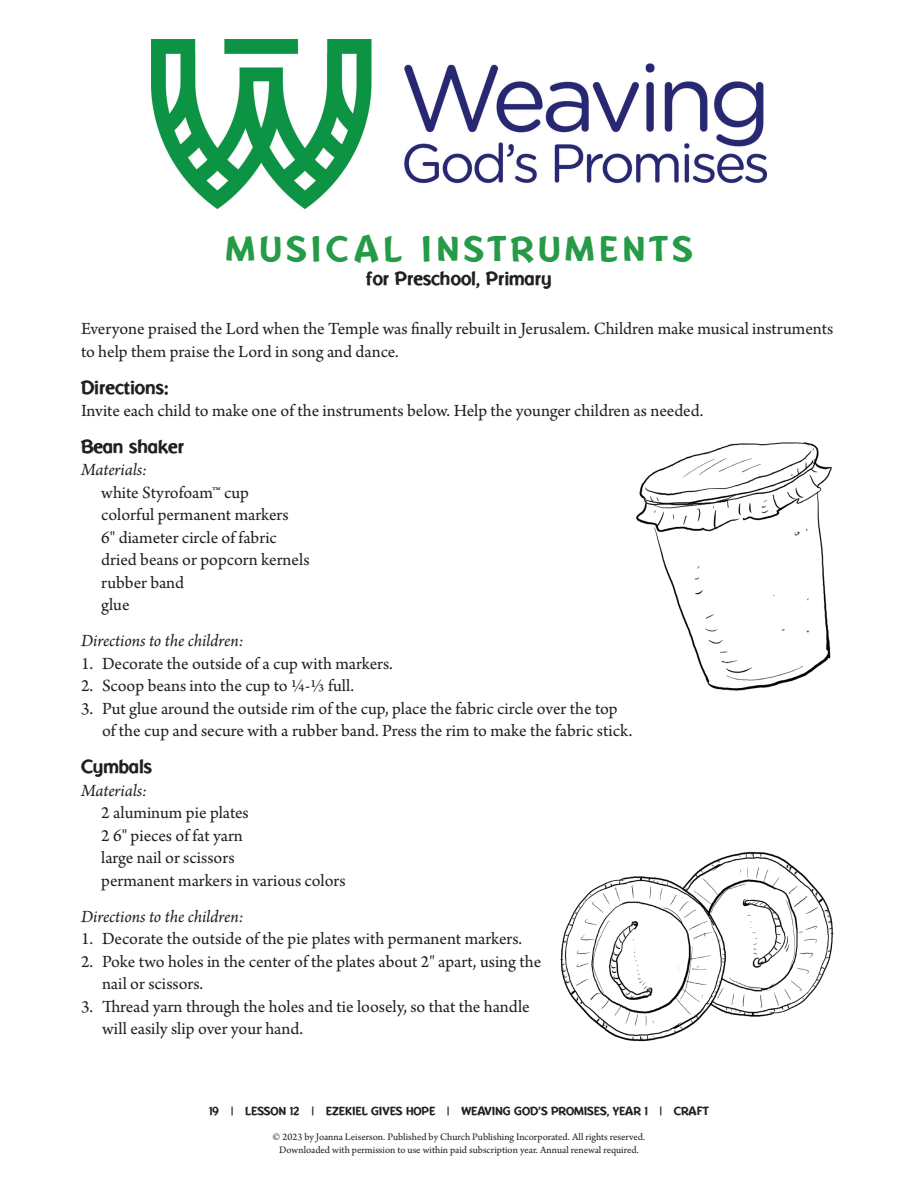
<style>
.page{position:relative;width:918px;height:1188px;background:#fff}
.page>*{position:absolute;margin:0;border:0;box-sizing:border-box;transform-origin:0 0}
.t1{font:36px "Res Publica";letter-spacing:.13em;color:#269b47}
.t2{font:19.5px "Res Publica";color:#231f20}
.t3{font:18px/22.5px "Arno Pro";color:#231f20}
.t4{font:italic 18px "Arno Pro";letter-spacing:-.005em;color:#231f20}
.t5{font:12px "Res Publica";color:#231f20}
.t6{font:10.5px/12.6px "Arno Pro";color:#231f20;text-align:center}
</style>
<div class="page">
<img style="left:636px;top:442px;width:196px;height:249px">
<img style="left:560px;top:851px;width:274px;height:191px">
<img style="left:152px;top:39px;width:614px;height:169px">
<h1 class="t1" style="left:226px;top:227px;width:468px">MUSICAL INSTRUMENTS</h1>
<p class="t2" style="left:366px;top:266px;width:187px">for Preschool, Primary</p>
<p class="t3" style="left:81px;top:318px;width:754px">Everyone praised the Lord when the Temple was finally rebuilt in Jerusalem. Children make musical instruments to help them praise the Lord in song and dance.</p>
<p class="t2" style="left:81px;top:375px;width:90px">Directions:</p>
<p class="t3" style="left:81px;top:400px;width:624px">Invite each child to make one of the instruments below. Help the younger children as needed.</p>
<p class="t2" style="left:81px;top:434px;width:104px">Bean shaker</p>
<p class="t4" style="left:81px;top:460px;width:68px">Materials:</p>
<p class="t3" style="left:101px;top:482px;width:210px">white Styrofoam™ cup<br>colorful permanent markers<br>6" diameter circle of fabric dried beans or popcorn kernels rubber band<br>glue</p>
<p class="t4" style="left:81px;top:631px;width:164px">Directions to the children:</p>
<p class="t3" style="left:81px;top:653px;width:313px">1. Decorate the outside of a cup with markers.</p>
<p class="t3" style="left:81px;top:676px;width:275px">2. Scoop beans into the cup to ¼-⅓ full.</p>
<p class="t3" style="left:102px;top:698px;width:532px;text-indent:-21px">3. Put glue around the outside rim of the cup, place the fabric circle over the top of the cup and secure with a rubber band. Press the rim to make the fabric stick.</p>
<p class="t2" style="left:81px;top:755px;width:73px">Cymbals</p>
<p class="t4" style="left:81px;top:780px;width:68px">Materials:</p>
<p class="t3" style="left:101px;top:803px;width:246px">2 aluminum pie plates<br>2 6" pieces of fat yarn<br>large nail or scissors<br>permanent markers in various colors</p>
<p class="t4" style="left:81px;top:906px;width:164px">Directions to the children:</p>
<p class="t3" style="left:81px;top:929px;width:443px">1. Decorate the outside of the pie plates with permanent markers.</p>
<p class="t3" style="left:102px;top:951px;width:441px;text-indent:-21px">2. Poke two holes in the center of the plates about 2" apart, using the nail or scissors.</p>
<p class="t3" style="left:102px;top:996px;width:429px;text-indent:-21px">3. Thread yarn through the holes and tie loosely, so that the handle will easily slip over your hand.</p>
<p class="t5" style="left:209px;top:1104px;width:501px">19 | LESSON 12 | EZEKIEL GIVES HOPE | WEAVING GOD’S PROMISES, YEAR 1 | CRAFT</p>
<p class="t6" style="left:273px;top:1131px;width:374px">© 2023 by Joanna Leiserson. Published by Church Publishing Incorporated. All rights reserved.<br>Downloaded with permission to use within paid subscription year. Annual renewal required.</p>
</div>
